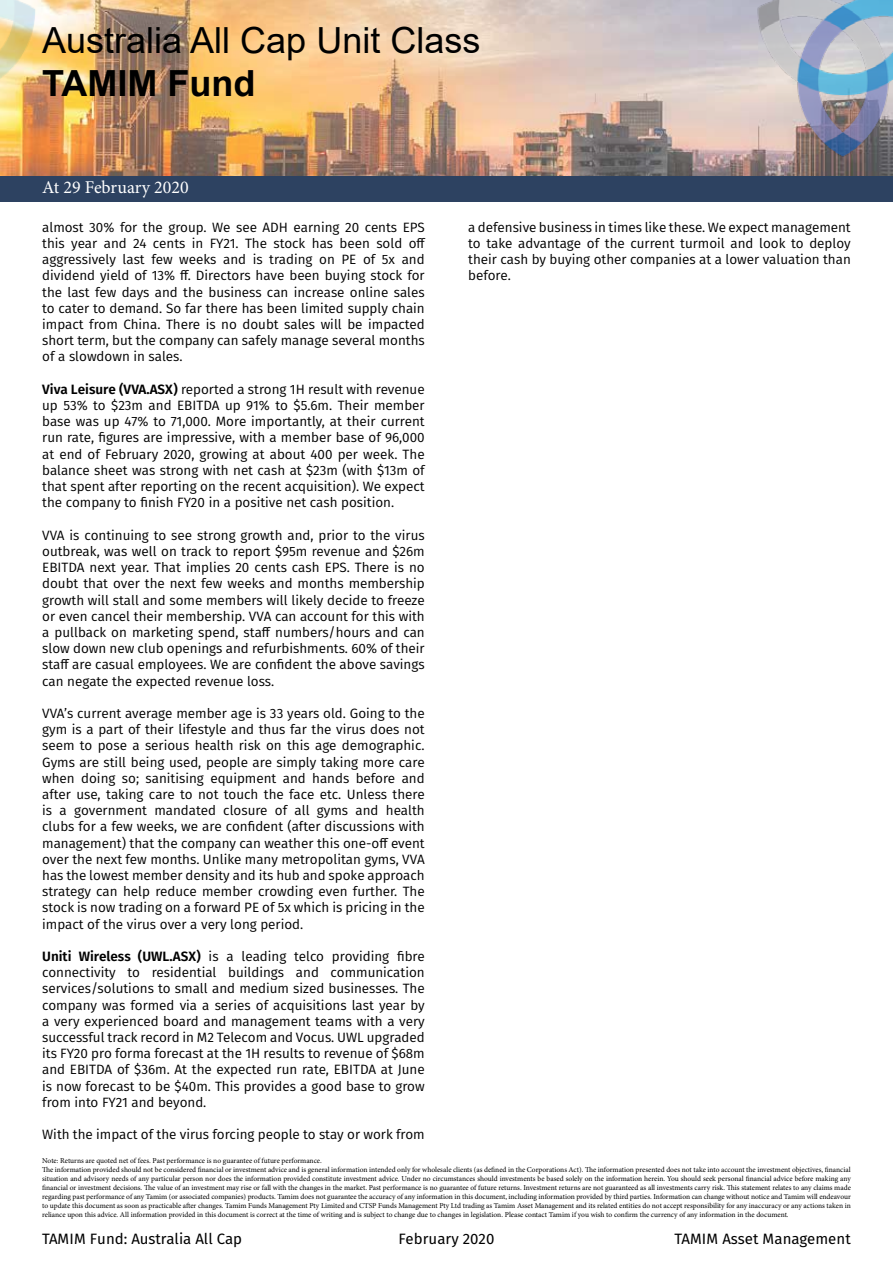
<style>
.page{position:relative;width:893px;height:1263px;background:#fff}
.page>*{position:absolute;margin:0;border:0;box-sizing:border-box;transform-origin:0 0}
.t1{font:36px "Arial";color:#000}
.t2{font:700 36px "Arial";color:#000}
.t3{font:18px "Minion Pro";color:#fff}
.t4{font:15px "Fira Sans";color:#000}
.t5{font:13.5px/16.2px "Fira Sans";color:#000;text-align:justify}
.t6{font:7.5px/9px "Minion Pro";letter-spacing:-.005em;color:#000}
.s1{font-weight:600}
</style>
<div class="page">
<img style="left:0;top:0;width:725px;height:176px">
<div style="left:0;top:176px;width:893px;height:26px;background:#2d4261"></div>
<img style="left:725px;top:0;width:168px;height:176px">
<h1 class="t1" style="left:42px;top:16px;width:440px">Australia All Cap Unit Class</h1>
<h1 class="t2" style="left:42px;top:58px;width:215px">TAMIM Fund</h1>
<h2 class="t3" style="left:42px;top:175px;width:148px">At 29 February 2020</h2>
<p class="t5" style="left:42px;top:219px;width:385px">almost 30% for the group. We see ADH earning 20 cents EPS this year and 24 cents in FY21. The stock has been sold off aggressively last few weeks and is trading on PE of 5x and dividend yield of 13% ff. Directors have been buying stock for the last few days and the business can increase online sales to cater to demand. So far there has been limited supply chain impact from China. There is no doubt sales will be impacted short term, but the company can safely manage several months of a slowdown in sales.</p>
<p class="t5" style="left:42px;top:381px;width:384px"><span class="s1">Viva Leisure (VVA.ASX)</span> reported a strong 1H result with revenue up 53% to $23m and EBITDA up 91% to $5.6m. Their member base was up 47% to 71,000. More importantly, at their current run rate, figures are impressive, with a member base of 96,000 at end of February 2020, growing at about 400 per week. The balance sheet was strong with net cash at $23m (with $13m of that spent after reporting on the recent acquisition). We expect the company to finish FY20 in a positive net cash position.</p>
<p class="t5" style="left:42px;top:527px;width:384px">VVA is continuing to see strong growth and, prior to the virus outbreak, was well on track to report $95m revenue and $26m EBITDA next year. That implies 20 cents cash EPS. There is no doubt that over the next few weeks and months membership growth will stall and some members will likely decide to freeze or even cancel their membership. VVA can account for this with a pullback on marketing spend, staff numbers/hours and can slow down new club openings and refurbishments. 60% of their staff are casual employees. We are confident the above savings can negate the expected revenue loss.</p>
<p class="t5" style="left:42px;top:705px;width:384px">VVA’s current average member age is 33 years old. Going to the gym is a part of their lifestyle and thus far the virus does not seem to pose a serious health risk on this age demographic.<br>Gyms are still being used, people are simply taking more care when doing so; sanitising equipment and hands before and after use, taking care to not touch the face etc. Unless there is a government mandated closure of all gyms and health clubs for a few weeks, we are confident (after discussions with management) that the company can weather this one-off event over the next few months. Unlike many metropolitan gyms, VVA has the lowest member density and its hub and spoke approach strategy can help reduce member crowding even further. The stock is now trading on a forward PE of 5x which is pricing in the impact of the virus over a very long period.</p>
<p class="t5" style="left:42px;top:948px;width:384px"><span class="s1">Uniti Wireless (UWL.ASX)</span> is a leading telco providing fibre connectivity to residential buildings and communication services/solutions to small and medium sized businesses. The company was formed via a series of acquisitions last year by a very experienced board and management teams with a very successful track record in M2 Telecom and Vocus. UWL upgraded its FY20 pro forma forecast at the 1H results to revenue of $68m and EBITDA of $36m. At the expected run rate, EBITDA at June is now forecast to be $40m. This provides a good base to grow from into FY21 and beyond.</p>
<p class="t5" style="left:42px;top:1126px;width:384px">With the impact of the virus forcing people to stay or work from</p>
<p class="t5" style="left:468px;top:219px;width:384px">a defensive business in times like these. We expect management to take advantage of the current turmoil and look to deploy their cash by buying other companies at a lower valuation than before.</p>
<p class="t6" style="left:42px;top:1156px;width:810px">Note: Returns are quoted net of fees. Past performance is no guarantee of future performance.<br>The information provided should not be considered financial or investment advice and is general information intended only for wholesale clients (as defined in the Corporations Act). The information presented does not take into account the investment objectives, financial situation and advisory needs of any particular person nor does the information provided constitute investment advice. Under no circumstances should investments be based solely on the information herein. You should seek personal financial advice before making any financial or investment decisions. The value of an investment may rise or fall with the changes in the market. Past performance is no guarantee of future returns. Investment returns are not guaranteed as all investments carry risk. This statement relates to any claims made regarding past performance of any Tamim (or associated companies) products. Tamim does not guarantee the accuracy of any information in this document, including information provided by third parties. Information can change without notice and Tamim will endeavour to update this document as soon as practicable after changes. Tamim Funds Management Pty Limited and CTSP Funds Management Pty Ltd trading as Tamim Asset Management and its related entities do not accept responsibility for any inaccuracy or any actions taken in reliance upon this advice. All information provided in this document is correct at the time of writing and is subject to change due to changes in legislation. Please contact Tamim if you wish to confirm the currency of any information in the document.</p>
<p class="t4" style="left:42px;top:1228px;width:202px">TAMIM Fund: Australia All Cap</p>
<p class="t4" style="left:399px;top:1228px;width:97px">February 2020</p>
<p class="t4" style="left:675px;top:1228px;width:178px">TAMIM Asset Management</p>
</div>
